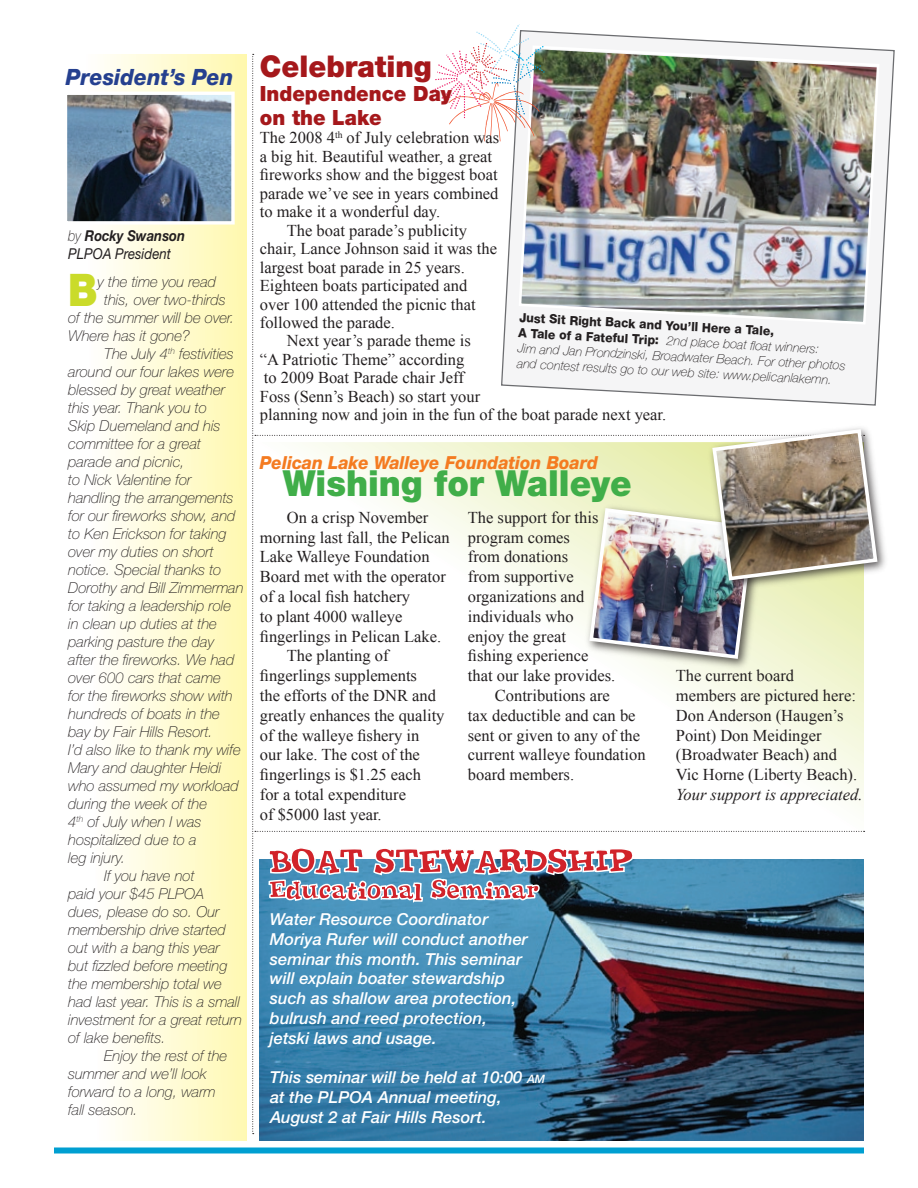
<style>
.page{position:relative;width:918px;height:1188px;background:#fff}
.page>*{position:absolute;margin:0;border:0;box-sizing:border-box;transform-origin:0 0}
.t1{font:900 45px "Helvetica Neue";color:#cadb2a;scale:.88 1}
.t2{font:900 36px "Helvetica Neue";color:#40ae49;scale:.95 1}
.t3{font:900 30px "Helvetica Neue";color:#a5181b;scale:.95 1}
.t4{font:italic 800 22.5px "Helvetica Neue";color:#25408f;scale:.95 1}
.t5{font:900 21px/24px "Helvetica Neue";color:#a5181b;scale:.95 1}
.t6{font:italic 800 18px "Helvetica Neue";color:#f47b21;scale:.95 1}
.t7{font:16.5px/19.8px "Times New Roman";color:#231f20}
.t8{font:italic 500 16.5px/19.8px "Helvetica Neue";color:#fff}
.t9{font:italic 16.5px "Times New Roman";color:#231f20}
.t10{font:italic 100 15px "Helvetica Neue";color:#231f20}
.t11{font:italic 15px/18.5px "Helvetica Neue";color:#231f20;scale:.88 1}
.t12{font:italic 100 12.75px/15.3px "Helvetica Neue";color:#231f20}
.s1{font-weight:100}
.s2{font-weight:700}
.s3{font-weight:800;font-style:normal}
.s4{font-size:11.55px}
</style>
<div class="page">
<img style="left:260px;top:1134px;width:604px;height:7px">
<div style="left:53px;top:54px;width:193px;height:1087px;background:linear-gradient(to right,#fff,#fff8b3)"></div>
<div style="left:54px;top:1148px;width:810px;height:6px;background:#009fd1"></div>
<img style="left:68px;top:96px;width:163px;height:125px">
<div style="left:64px;top:92px;width:171px;height:133px;border:3px solid #fff"></div>
<div style="left:706px;top:423px;width:184px;height:170px;background:#231f20;opacity:.75"></div>
<img style="left:252px;top:24px;width:627px;height:1110px">
<h3 class="t4" style="left:66px;top:63px;width:178px">President’s Pen</h3>
<p class="t11" style="left:68px;top:226px;width:134px"><span class="s1">by</span> <span class="s2">Rocky Swanson<br></span>PLPOA President</p>
<h1 class="t1" style="left:68px;top:263px;width:35px">B</h1>
<p class="t10" style="left:98px;top:273px;width:120px">y the time you read</p>
<p class="t10" style="left:104px;top:291px;width:123px">this, over two-thirds</p>
<p class="t10" style="left:68px;top:309px;width:168px">of the summer will be over.</p>
<p class="t10" style="left:68px;top:327px;width:123px">Where has it gone?</p>
<p class="t10" style="left:104px;top:345px;width:131px">The July 4<sup>th</sup> festivities</p>
<p class="t10" style="left:68px;top:363px;width:167px">around our four lakes were</p>
<p class="t10" style="left:68px;top:381px;width:158px">blessed by great weather</p>
<p class="t10" style="left:68px;top:399px;width:140px">this year. Thank you to</p>
<p class="t10" style="left:68px;top:417px;width:154px">Skip Duemeland and his</p>
<p class="t10" style="left:68px;top:435px;width:134px">committee for a great</p>
<p class="t10" style="left:68px;top:453px;width:118px">parade and picnic,</p>
<p class="t10" style="left:68px;top:471px;width:125px">to Nick Valentine for</p>
<p class="t10" style="left:68px;top:489px;width:167px">handling the arrangements</p>
<p class="t10" style="left:68px;top:507px;width:169px">for our fireworks show, and</p>
<p class="t10" style="left:68px;top:525px;width:160px">to Ken Erickson for taking</p>
<p class="t10" style="left:68px;top:543px;width:147px">over my duties on short</p>
<p class="t10" style="left:68px;top:561px;width:155px">notice. Special thanks to</p>
<p class="t10" style="left:68px;top:579px;width:177px">Dorothy and Bill Zimmerman</p>
<p class="t10" style="left:68px;top:597px;width:164px">for taking a leadership role</p>
<p class="t10" style="left:68px;top:615px;width:150px">in clean up duties at the</p>
<p class="t10" style="left:68px;top:633px;width:147px">parking pasture the day</p>
<p class="t10" style="left:68px;top:651px;width:168px">after the fireworks. We had</p>
<p class="t10" style="left:68px;top:669px;width:154px">over 600 cars that came</p>
<p class="t10" style="left:68px;top:687px;width:166px">for the fireworks show with</p>
<p class="t10" style="left:68px;top:705px;width:153px">hundreds of boats in the</p>
<p class="t10" style="left:68px;top:723px;width:146px">bay by Fair Hills Resort.</p>
<p class="t10" style="left:68px;top:741px;width:174px">I’d also like to thank my wife</p>
<p class="t10" style="left:68px;top:759px;width:155px">Mary and daughter Heidi</p>
<p class="t10" style="left:68px;top:777px;width:172px">who assumed my workload</p>
<p class="t10" style="left:68px;top:795px;width:140px">during the week of the</p>
<p class="t10" style="left:68px;top:813px;width:135px">4<sup>th</sup> of July when I was</p>
<p class="t10" style="left:68px;top:831px;width:130px">hospitalized due to a</p>
<p class="t10" style="left:68px;top:849px;width:58px">leg injury.</p>
<p class="t10" style="left:104px;top:867px;width:92px">If you have not</p>
<p class="t10" style="left:68px;top:885px;width:138px">paid your $45 PLPOA</p>
<p class="t10" style="left:68px;top:903px;width:153px">dues, please do so. Our</p>
<p class="t10" style="left:68px;top:921px;width:159px">membership drive started</p>
<p class="t10" style="left:68px;top:939px;width:153px">out with a bang this year</p>
<p class="t10" style="left:68px;top:957px;width:161px">but fizzled before meeting</p>
<p class="t10" style="left:68px;top:975px;width:155px">the membership total we</p>
<p class="t10" style="left:68px;top:993px;width:173px">had last year. This is a small</p>
<p class="t10" style="left:68px;top:1011px;width:175px">investment for a great return</p>
<p class="t10" style="left:68px;top:1029px;width:99px">of lake benefits.</p>
<p class="t10" style="left:104px;top:1047px;width:125px">Enjoy the rest of the</p>
<p class="t10" style="left:68px;top:1065px;width:140px">summer and we’ll look</p>
<p class="t10" style="left:68px;top:1083px;width:149px">forward to a long, warm</p>
<p class="t10" style="left:68px;top:1101px;width:71px">fall season.</p>
<h3 class="t3" style="left:260px;top:48px;width:183px">Celebrating</h3>
<p class="t5" style="left:260px;top:81px;width:204px">Independence Day on the Lake</p>
<p class="t7" style="left:260px;top:128px;width:241px">The 2008 4<sup>th</sup> of July celebration was</p>
<p class="t7" style="left:260px;top:146px;width:234px">a big hit. Beautiful weather, a great</p>
<p class="t7" style="left:260px;top:165px;width:239px">fireworks show and the biggest boat</p>
<p class="t7" style="left:260px;top:183px;width:240px">parade we’ve see in years combined</p>
<p class="t7" style="left:260px;top:202px;width:182px">to make it a wonderful day.</p>
<p class="t7" style="left:287px;top:220px;width:182px">The boat parade’s publicity</p>
<p class="t7" style="left:260px;top:239px;width:239px">chair, Lance Johnson said it was the</p>
<p class="t7" style="left:260px;top:257px;width:206px">largest boat parade in 25 years.</p>
<p class="t7" style="left:260px;top:275px;width:209px">Eighteen boats participated and</p>
<p class="t7" style="left:260px;top:294px;width:217px">over 100 attended the picnic that</p>
<p class="t7" style="left:260px;top:312px;width:137px">followed the parade.</p>
<p class="t7" style="left:287px;top:331px;width:185px">Next year’s parade theme is</p>
<p class="t7" style="left:260px;top:349px;width:206px">“A Patriotic Theme” according</p>
<p class="t7" style="left:264px;top:368px;width:201px">to 2009 Boat Parade chair Jeff</p>
<p class="t7" style="left:260px;top:386px;width:222px">Foss (Senn’s Beach) so start your</p>
<p class="t7" style="left:260px;top:405px;width:408px">planning now and join in the fun of the boat parade next year.</p>
<p class="t12" style="left:520px;top:310px;width:330px;rotate:3deg"><span class="s3">Just Sit Right Back and You’ll Here a Tale,<br>A Tale of a Fateful Trip:</span> 2nd place boat fl oat winners:<br>Jim and Jan Prondzinski, Broadwater Beach. For other photos and contest results go to our web site: www.pelicanlakemn.</p>
<p class="t6" style="left:260px;top:452px;width:357px">Pelican Lake Walleye Foundation Board</p>
<h2 class="t2" style="left:283px;top:462px;width:369px">Wishing for Walleye</h2>
<p class="t7" style="left:287px;top:507px;width:143px">On a crisp November</p>
<p class="t7" style="left:260px;top:527px;width:191px">morning last fall, the Pelican</p>
<p class="t7" style="left:260px;top:547px;width:171px">Lake Walleye Foundation</p>
<p class="t7" style="left:260px;top:566px;width:188px">Board met with the operator</p>
<p class="t7" style="left:260px;top:586px;width:152px">of a local fish hatchery</p>
<p class="t7" style="left:260px;top:606px;width:144px">to plant 4000 walleye</p>
<p class="t7" style="left:260px;top:626px;width:183px">fingerlings in Pelican Lake.</p>
<p class="t7" style="left:287px;top:646px;width:103px">The planting of</p>
<p class="t7" style="left:260px;top:665px;width:159px">fingerlings supplements</p>
<p class="t7" style="left:260px;top:685px;width:178px">the efforts of the DNR and</p>
<p class="t7" style="left:260px;top:705px;width:186px">greatly enhances the quality</p>
<p class="t7" style="left:260px;top:725px;width:161px">of the walleye fishery in</p>
<p class="t7" style="left:260px;top:745px;width:162px">our lake. The cost of the</p>
<p class="t7" style="left:260px;top:764px;width:163px">fingerlings is $1.25 each</p>
<p class="t7" style="left:260px;top:784px;width:148px">for a total expenditure</p>
<p class="t7" style="left:260px;top:804px;width:123px">of $5000 last year.</p>
<p class="t7" style="left:468px;top:507px;width:132px">The support for this</p>
<p class="t7" style="left:468px;top:527px;width:104px">program comes</p>
<p class="t7" style="left:468px;top:547px;width:102px">from donations</p>
<p class="t7" style="left:468px;top:566px;width:107px">from supportive</p>
<p class="t7" style="left:468px;top:586px;width:118px">organizations and</p>
<p class="t7" style="left:468px;top:606px;width:107px">individuals who</p>
<p class="t7" style="left:468px;top:626px;width:100px">enjoy the great</p>
<p class="t7" style="left:468px;top:646px;width:122px">fishing experience</p>
<p class="t7" style="left:468px;top:665px;width:149px">that our lake provides.</p>
<p class="t7" style="left:495px;top:685px;width:117px">Contributions are</p>
<p class="t7" style="left:468px;top:705px;width:169px">tax deductible and can be</p>
<p class="t7" style="left:468px;top:725px;width:174px">sent or given to any of the</p>
<p class="t7" style="left:468px;top:745px;width:179px">current walleye foundation</p>
<p class="t7" style="left:468px;top:764px;width:108px">board members.</p>
<p class="t7" style="left:676px;top:665px;width:183px">The current board members are pictured here:<br>Don Anderson (Haugen’s<br>Point) Don Meidinger (Broadwater Beach) and<br>Vic Horne (Liberty Beach).</p>
<p class="t9" style="left:676px;top:785px;width:188px">Your support is appreciated.</p>
<p class="t8" style="left:270px;top:909px;width:259px">Water Resource Coordinator<br>Moriya Rufer will conduct another seminar this month. This seminar will explain boater stewardship such as shallow area protection, bulrush and reed protection, jetski laws and usage.</p>
<p class="t8" style="left:270px;top:1067px;width:277px">This seminar will be held at 10:00 <span class="s4">AM </span>at the PLPOA Annual meeting,<br>August 2 at Fair Hills Resort.</p>
</div>
